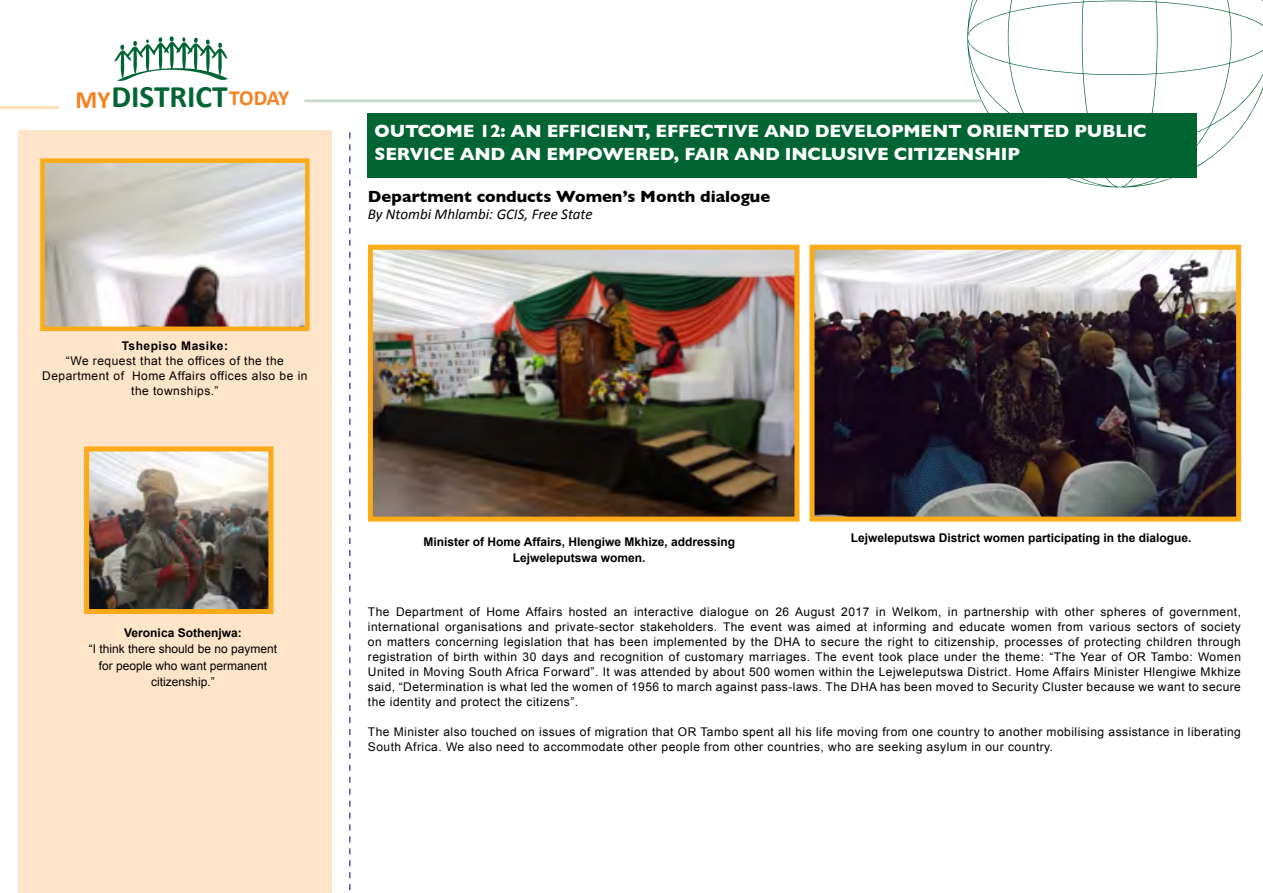
<style>
.page{position:relative;width:1263px;height:893px;background:#fff}
.page>*{position:absolute;margin:0;border:0;box-sizing:border-box;transform-origin:0 0}
.t1{font:700 31.35px "Calibri";color:#006532}
.t2{font:700 18px/22.5px "Gill Sans";letter-spacing:-.01em;color:#fff}
.t3{font:700 16.5px "Gill Sans";color:#000}
.t4{font:italic 15px "Calibri";color:#000}
.t5{font:12px/15px "Arial";letter-spacing:.04em;color:#000;text-align:center}
.t6{font:700 12px/16.5px "Arial";color:#000;text-align:center}
.t7{font:12px/16.5px "Arial";color:#000;text-align:center}
.t8{font:700 12px "Arial";letter-spacing:.04em;color:#000}
.s1{font-size:25.05px;color:#f58220}
.s2{font-size:21.6px;color:#f58220}
</style>
<div class="page">
<div style="left:18px;top:131px;width:314px;height:762px;background:#fee4c9"></div>
<hr style="left:0;top:106px;width:59px;height:3px;background:#ffe2b8">
<svg style="left:967px;top:0;width:296px;height:187px"></svg>
<svg style="left:349px;top:132px;width:2px;height:759px"></svg>
<hr style="left:304px;top:99px;width:677px;height:3px;background:#cad9ce">
<svg style="left:115px;top:36px;width:113px;height:45px"></svg>
<img style="left:374px;top:251px;width:419px;height:265px">
<div style="left:368px;top:245px;width:431px;height:277px;border:5px solid #fbab18"></div>
<img style="left:45px;top:163px;width:260px;height:163px">
<div style="left:40px;top:158px;width:270px;height:173px;border:4px solid #fbab18"></div>
<img style="left:90px;top:452px;width:177px;height:156px">
<div style="left:84px;top:446px;width:189px;height:168px;border:5px solid #fbab18"></div>
<div style="left:368px;top:113px;width:829px;height:65px;background:#006532"></div>
<img style="left:815px;top:251px;width:420px;height:265px">
<div style="left:809px;top:245px;width:432px;height:277px;border:5px solid #fbab18"></div>
<h1 class="t1" style="left:75px;top:77px;width:215px"><span class="s1">MY</span>DISTRICT<span class="s2">TODAY</span></h1>
<p class="t8" style="left:122px;top:338px;width:108px">Tshepiso Masike:</p>
<p class="t5" style="left:42px;top:353px;width:267px">“We request that the offices of the the<br>Department of Home Affairs offices also be in the townships.”</p>
<p class="t6" style="left:124px;top:625px;width:119px">Veronica Sothenjwa:</p>
<p class="t7" style="left:89px;top:641px;width:190px">“I think there should be no payment for people who want permanent citizenship.”</p>
<h2 class="t2" style="left:375px;top:120px;width:774px">OUTCOME 12: AN EFFICIENT, EFFECTIVE AND DEVELOPMENT ORIENTED PUBLIC<br>SERVICE AND AN EMPOWERED, FAIR AND INCLUSIVE CITIZENSHIP</h2>
<h3 class="t3" style="left:368px;top:184px;width:404px">Department conducts Women’s Month dialogue</h3>
<p class="t4" style="left:368px;top:204px;width:226px">By Ntombi Mhlambi: GCIS, Free State</p>
<p class="t6" style="left:423px;top:534px;width:313px">Minister of Home Affairs, Hlengiwe Mkhize, addressing<br>Lejweleputswa women.</p>
<p class="t6" style="left:851px;top:530px;width:342px">Lejweleputswa District women participating in the dialogue.</p>
<p class="t5" style="left:368px;top:604px;width:875px;text-align:justify">The Department of Home Affairs hosted an interactive dialogue on 26 August 2017 in Welkom, in partnership with other spheres of government, international organisations and private-sector stakeholders. The event was aimed at informing and educate women from various sectors of society on matters concerning legislation that has been implemented by the DHA to secure the right to citizenship, processes of protecting children through registration of birth within 30 days and recognition of customary marriages. The event took place under the theme: “The Year of OR Tambo: Women United in Moving South Africa Forward”. It was attended by about 500 women within the Lejweleputswa District. Home Affairs Minister Hlengiwe Mkhize said, “Determination is what led the women of 1956 to march against pass-laws. The DHA has been moved to Security Cluster because we want to secure the identity and protect the citizens”.</p>
<p class="t5" style="left:368px;top:724px;width:874px;text-align:left">The Minister also touched on issues of migration that OR Tambo spent all his life moving from one country to another mobilising assistance in liberating<br>South Africa. We also need to accommodate other people from other countries, who are seeking asylum in our country.</p>
</div>
